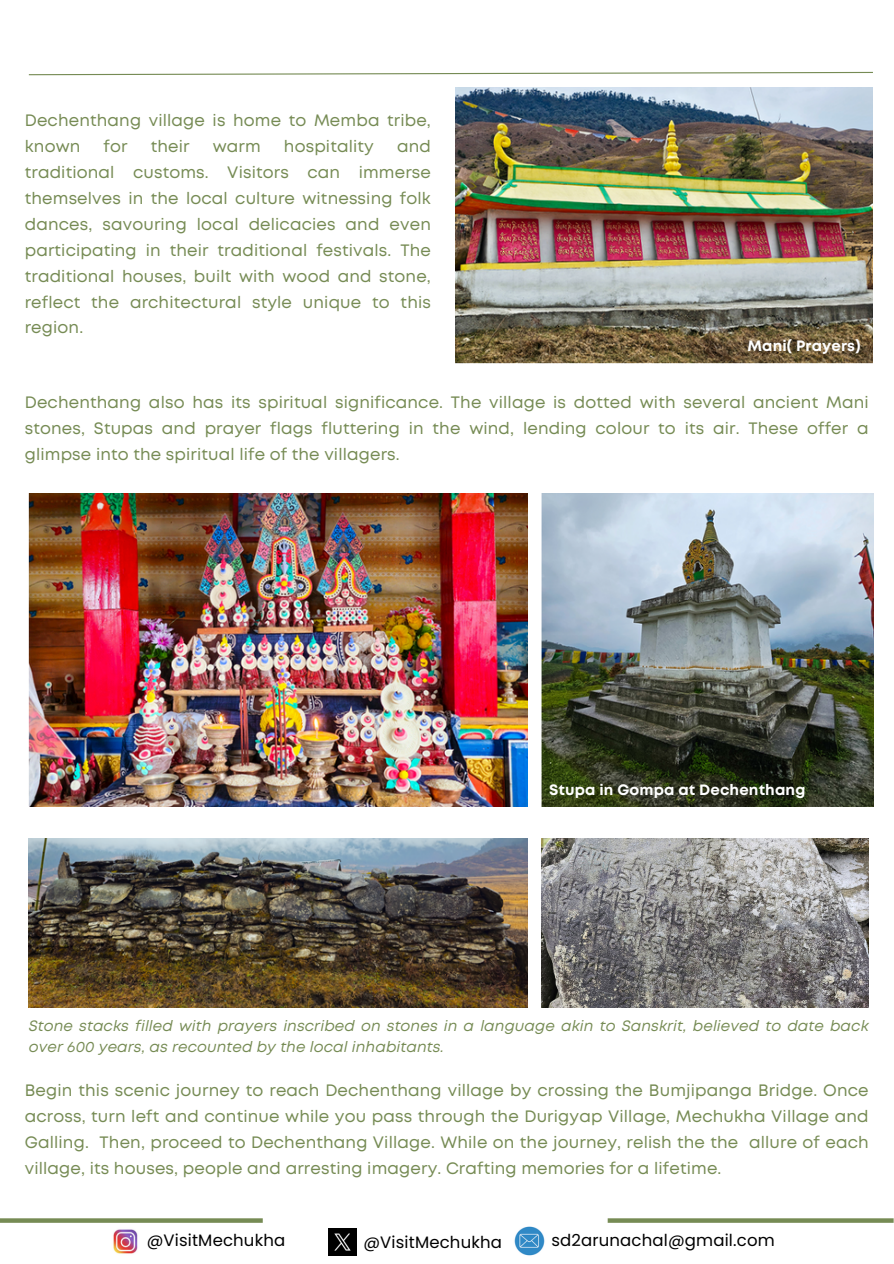
<style>
.page{position:relative;width:894px;height:1264px;background:#fff}
.page>*{position:absolute;margin:0;border:0;box-sizing:border-box;transform-origin:0 0}
.t1{font:16.5px/25.8px "Mont";letter-spacing:.01em;color:#768b54;text-align:justify}
.t2{font:16.5px "Poppins";letter-spacing:.01em;color:#000}
.t3{font:italic 15px/20.2px "Mont";letter-spacing:.01em;color:#768b54}
.t4{font:700 15px "Mont";letter-spacing:.01em;color:#fff}
</style>
<div class="page">
<svg style="left:28px;top:71px;width:845px;height:5px"></svg>
<img style="left:113px;top:1229px;width:25px;height:25px">
<img style="left:328px;top:1228px;width:28px;height:27px">
<img style="left:514px;top:1226px;width:31px;height:30px">
<svg style="left:0;top:1218px;width:263px;height:4px"></svg>
<svg style="left:607px;top:1218px;width:286px;height:4px"></svg>
<img style="left:29px;top:494px;width:498px;height:312px">
<img style="left:455px;top:88px;width:417px;height:275px">
<img style="left:541px;top:494px;width:332px;height:312px">
<img style="left:29px;top:838px;width:498px;height:169px">
<img style="left:541px;top:838px;width:327px;height:169px">
<p class="t1" style="left:25px;top:109px;width:407px">Dechenthang village is home to Memba tribe, known</p>
<p class="t1" style="left:104px;top:135px;width:25px">for</p>
<p class="t1" style="left:151px;top:135px;width:40px">their</p>
<p class="t1" style="left:213px;top:135px;width:50px">warm</p>
<p class="t1" style="left:284px;top:135px;width:91px">hospitality</p>
<p class="t1" style="left:25px;top:135px;width:407px;text-indent:372px">and traditional customs. Visitors can immerse themselves in the local culture witnessing folk dances, savouring local delicacies and even participating in their traditional festivals. The traditional houses, built with wood and stone, reflect the architectural style unique to this region.</p>
<p class="t4" style="left:747px;top:340px;width:115px">Mani( Prayers)</p>
<p class="t1" style="left:25px;top:391px;width:845px">Dechenthang also has its spiritual significance. The village is dotted with several ancient Mani stones, Stupas and prayer flags fluttering in the wind, lending colour to its air. These offer a glimpse into the spiritual life of the villagers.</p>
<p class="t4" style="left:549px;top:784px;width:258px">Stupa in Gompa at Dechenthang</p>
<p class="t3" style="left:29px;top:1017px;width:841px">Stone stacks filled with prayers inscribed on stones in a language akin to Sanskrit, believed to date back over 600 years, as recounted by the local inhabitants.</p>
<p class="t1" style="left:25px;top:1079px;width:845px">Begin this scenic journey to reach Dechenthang village by crossing the Bumjipanga Bridge. Once across, turn left and continue while you pass through the Durigyap Village, Mechukha Village and Galling. Then, proceed to Dechenthang Village. While on the journey, relish the the allure of each village, its houses, people and arresting imagery. Crafting memories for a lifetime.</p>
<p class="t2" style="left:147px;top:1228px;width:140px">@VisitMechukha</p>
<p class="t2" style="left:363px;top:1230px;width:140px">@VisitMechukha</p>
<p class="t2" style="left:551px;top:1228px;width:225px">sd2arunachal@gmail.com</p>
</div>
